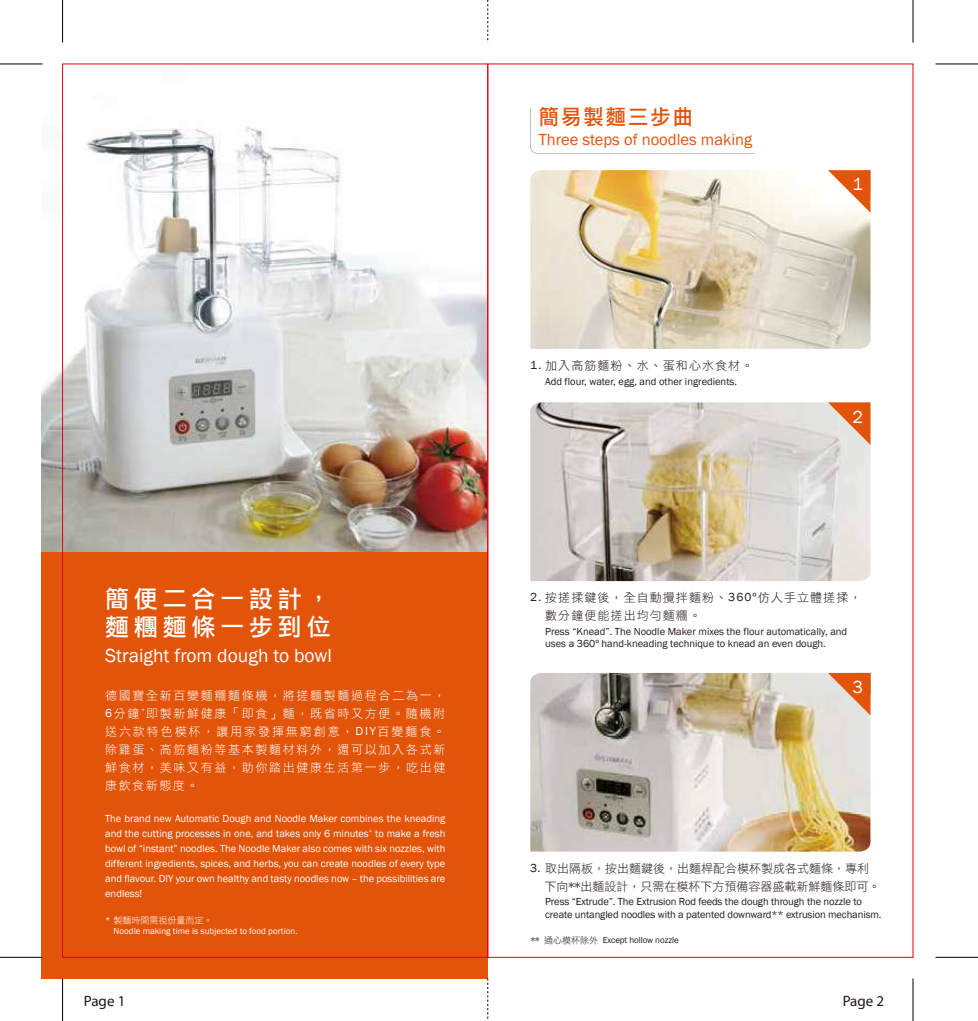
<style>
.page{position:relative;width:978px;height:1021px;background:#fff}
.page>*{position:absolute;margin:0;border:0;box-sizing:border-box;transform-origin:0 0}
.t1{font:24px/28.8px "DF Li Hei Md WIN BF";letter-spacing:.2em;color:#fff}
.t2{font:21px "DF Li Hei Md WIN BF";letter-spacing:.1em;color:#e3540b}
.t3{font:19.5px "Franklin Gothic";color:#fff}
.t4{font:18px "Franklin Gothic";color:#fff}
.t5{font:16.5px "Franklin Gothic";color:#e3540b}
.t6{font:15px "Myriad";color:#221815}
.t7{font:12px/18px "DF Li Hei W3 WIN BF";letter-spacing:.14em;color:#fff;text-align:justify}
.t8{font:12px/18px "DF Li Hei W3 WIN BF";letter-spacing:.09em;color:#221815}
.t9{font:12px/18px "DF Li Hei W3 WIN BF";color:#221815}
.t10{font:10.5px/15px "Franklin Gothic";color:#fff;text-align:justify}
.t11{font:10.5px/12.6px "Franklin Gothic";letter-spacing:-.01em;color:#221815}
.t12{font:9px "Franklin Gothic";color:#fff}
.t13{font:9px "Franklin Gothic";letter-spacing:-.01em;color:#221815}
.t14{font:9px "DF Li Hei W3 WIN BF";color:#fff}
.s1{font-family:"Franklin Gothic"}
.s2{font-family:"DF Li Hei W3 WIN BF"}
</style>
<div class="page">
<img style="left:41px;top:63px;width:447px;height:489px">
<div style="left:41px;top:552px;width:447px;height:426px;background:#e3540b"></div>
<img style="left:530px;top:170px;width:340px;height:179px">
<img style="left:530px;top:402px;width:340px;height:179px">
<img style="left:530px;top:673px;width:340px;height:178px">
<svg style="left:828px;top:170px;width:42px;height:43px"></svg>
<svg style="left:828px;top:402px;width:42px;height:43px;background:#e39c77"></svg>
<svg style="left:828px;top:673px;width:42px;height:42px;background:#e29a75"></svg>
<svg style="left:530px;top:108px;width:225px;height:46px"></svg>
<hr style="left:62px;top:0;width:1px;height:43px;background:#000">
<hr style="left:62px;top:978px;width:1px;height:42px;background:#000">
<hr style="left:913px;top:0;width:1px;height:43px;background:#000">
<hr style="left:913px;top:978px;width:1px;height:42px;background:#000">
<hr style="left:935px;top:64px;width:43px;height:1px;background:#000">
<hr style="left:935px;top:957px;width:43px;height:1px;background:#000">
<hr style="left:0;top:64px;width:43px;height:1px;background:#000">
<hr style="left:0;top:957px;width:43px;height:1px;background:#000">
<svg style="left:488px;top:0;width:1px;height:43px"></svg>
<svg style="left:488px;top:978px;width:1px;height:41px"></svg>
<h1 class="t1" style="left:105px;top:584px;width:227px">簡便二合一設計，麵糰麵條一步到位</h1>
<h3 class="t3" style="left:105px;top:643px;width:228px">Straight from dough to bowl</h3>
<p class="t7" style="left:105px;top:686px;width:342px">德國寶全新百變麵糰麵條機，將搓麵製麵過程合二為一，<span class="s1">6</span>分鐘<sup>*</sup>即製新鮮健康「即食」麵，既省時又方便。隨機附送六款特色模杯，讓用家發揮無窮創意，<span class="s1">DIY</span>百變麵食。除雞蛋、高筋麵粉等基本製麵材料外，還可以加入各式新鮮食材，美味又有益，助你踏出健康生活第一步，吃出健康飲食新態度。</p>
<p class="t10" style="left:105px;top:811px;width:342px">The brand new Automatic Dough and Noodle Maker combines the kneading and the cutting processes in one, and takes only 6 minutes<sup>*</sup> to make a fresh bowl of “instant” noodles. The Noodle Maker also comes with six nozzles, with different ingredients, spices, and herbs, you can create noodles of every type and flavour. DIY your own healthy and tasty noodles now – the possibilities are endless!</p>
<p class="t14" style="left:105px;top:915px;width:109px"><span class="s1">*</span> 製麵時間需視份量而定。</p>
<p class="t12" style="left:114px;top:925px;width:186px">Noodle making time is subjected to food portion.</p>
<h2 class="t2" style="left:539px;top:106px;width:156px">簡易製麵三步曲</h2>
<h3 class="t5" style="left:539px;top:129px;width:215px">Three steps of noodles making</h3>
<p class="t8" style="left:530px;top:356px;width:225px"><span class="s1">1.</span> 加入高筋麵粉、水、蛋和心水食材。</p>
<p class="t11" style="left:545px;top:375px;width:193px">Add flour, water, egg, and other ingredients.</p>
<h3 class="t4" style="left:852px;top:173px;width:12px">1</h3>
<h3 class="t4" style="left:852px;top:405px;width:12px">2</h3>
<p class="t8" style="left:545px;top:588px;width:318px;text-indent:-15px"><span class="s1">2.</span> 按搓揉鍵後，全自動攪拌麵粉、<span class="s1">360º</span>仿人手立體搓揉，數分鐘便能搓出均勻麵糰。</p>
<p class="t11" style="left:545px;top:625px;width:304px">Press “Knead”. The Noodle Maker mixes the flour automatically, and uses a 360º hand-kneading technique to knead an even dough.</p>
<h3 class="t4" style="left:852px;top:676px;width:12px">3</h3>
<p class="t9" style="left:544px;top:859px;width:337px;text-indent:-14px"><span class="s1">3.</span> 取出隔板，按出麵鍵後，出麵桿配合模杯製成各式麵條，專利下向**出麵設計，只需在模杯下方預備容器盛載新鮮麵條即可。</p>
<p class="t11" style="left:545px;top:895px;width:338px">Press “Extrude”. The Extrusion Rod feeds the dough through the nozzle to create untangled noodles with a patented downward** extrusion mechanism.</p>
<p class="t13" style="left:531px;top:934px;width:149px"><span class="s2">** 通心模杯除外</span> Except hollow nozzle</p>
<h3 class="t6" style="left:84px;top:993px;width:43px">Page 1</h3>
<h3 class="t6" style="left:843px;top:993px;width:43px">Page 2</h3>
</div>
